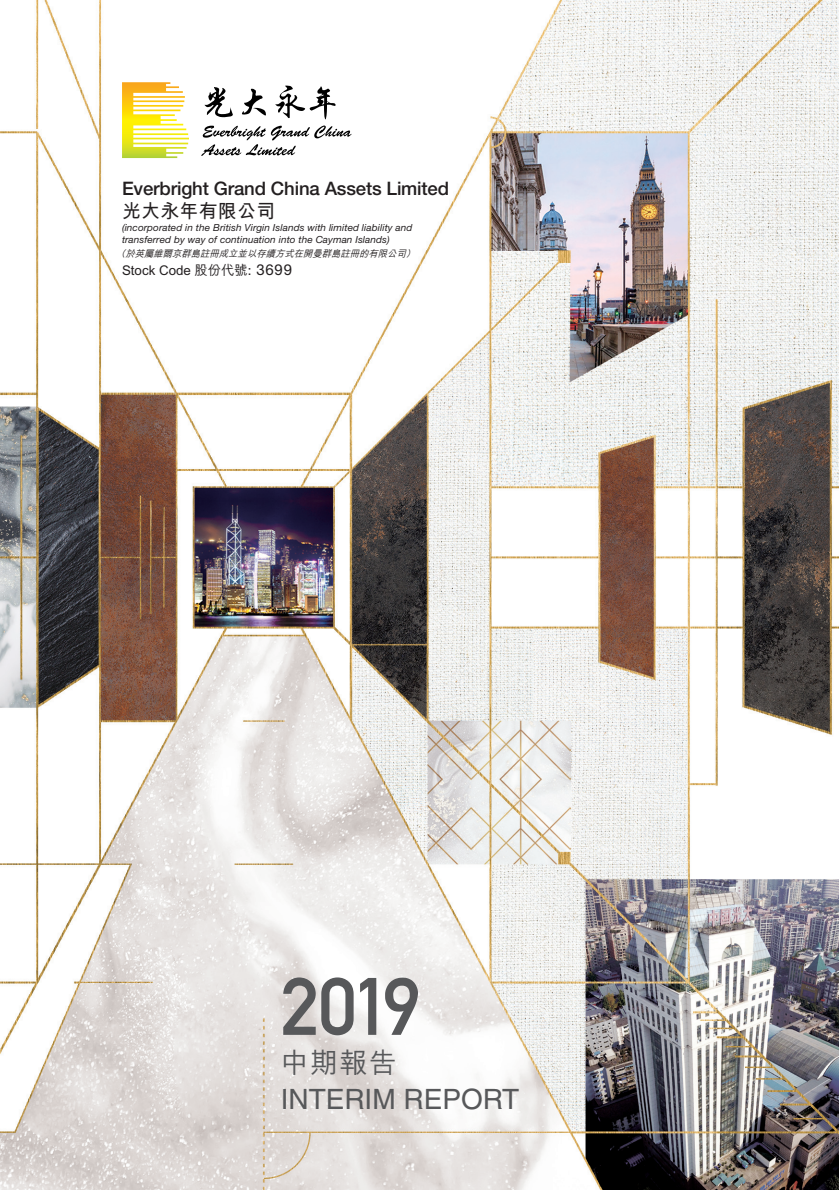
<style>
.page{position:relative;width:840px;height:1190px;background:#fff}
.page>*{position:absolute;margin:0;border:0;box-sizing:border-box;transform-origin:0 0}
.t1{font:700 80px "DIN Alternate";color:#57585a}
.t2{font:28px "Helvetica LT Std";color:#57585a}
.t3{font:28px "M Hei HK Medium E Ten B5 H";color:#57585a}
.t4{font:19px "M Hei HK Bold E Ten B5 H";letter-spacing:.01em;color:#231f20}
.t5{font:500 18.6px "Helvetica Neue LT Std";letter-spacing:-.01em;color:#231f20}
.t6{font:13.4px "M Hei HK Medium E Ten B5 H";color:#231f20}
.t7{font:italic 9.8px/11.8px "Helvetica Neue LT Std";letter-spacing:.005em;color:#231f20}
.t8{font:italic 9.4px "M Hei HK Medium E Ten B5 H";color:#231f20}
.s1{font-family:"Helvetica Neue LT Std"}
.s2{font-family:"Helvetica Neue LT Std";font-size:15px}
</style>
<div class="page">
<img style="left:0;top:0;width:839px;height:1190px">
<svg style="left:122px;top:82px;width:67px;height:76px"></svg>
<svg style="left:201px;top:126px;width:151px;height:30px"></svg>
<svg style="left:204px;top:87px;width:29px;height:30px"></svg>
<svg style="left:242px;top:89px;width:24px;height:27px"></svg>
<svg style="left:275px;top:86px;width:61px;height:34px"></svg>
<h3 class="t5" style="left:122px;top:181px;width:329px">Everbright Grand China Assets Limited</h3>
<h3 class="t4" style="left:122px;top:203px;width:155px">光大永年有限公司</h3>
<p class="t7" style="left:122px;top:223px;width:292px">(incorporated in the British Virgin Islands with limited liability and transferred by way of continuation into the Cayman Islands)</p>
<p class="t8" style="left:116px;top:250px;width:303px">（於英屬維爾京群島註冊成立並以存續方式在開曼群島註冊的有限公司）</p>
<h3 class="t6" style="left:122px;top:265px;width:172px">Stock Code 股份代號<span class="s1">:</span> <span class="s2">3699</span></h3>
<h1 class="t1" style="left:281px;top:960px;width:142px">2019</h1>
<h2 class="t3" style="left:281px;top:1052px;width:118px">中期報告</h2>
<h2 class="t2" style="left:281px;top:1083px;width:240px">INTERIM REPORT</h2>
</div>
